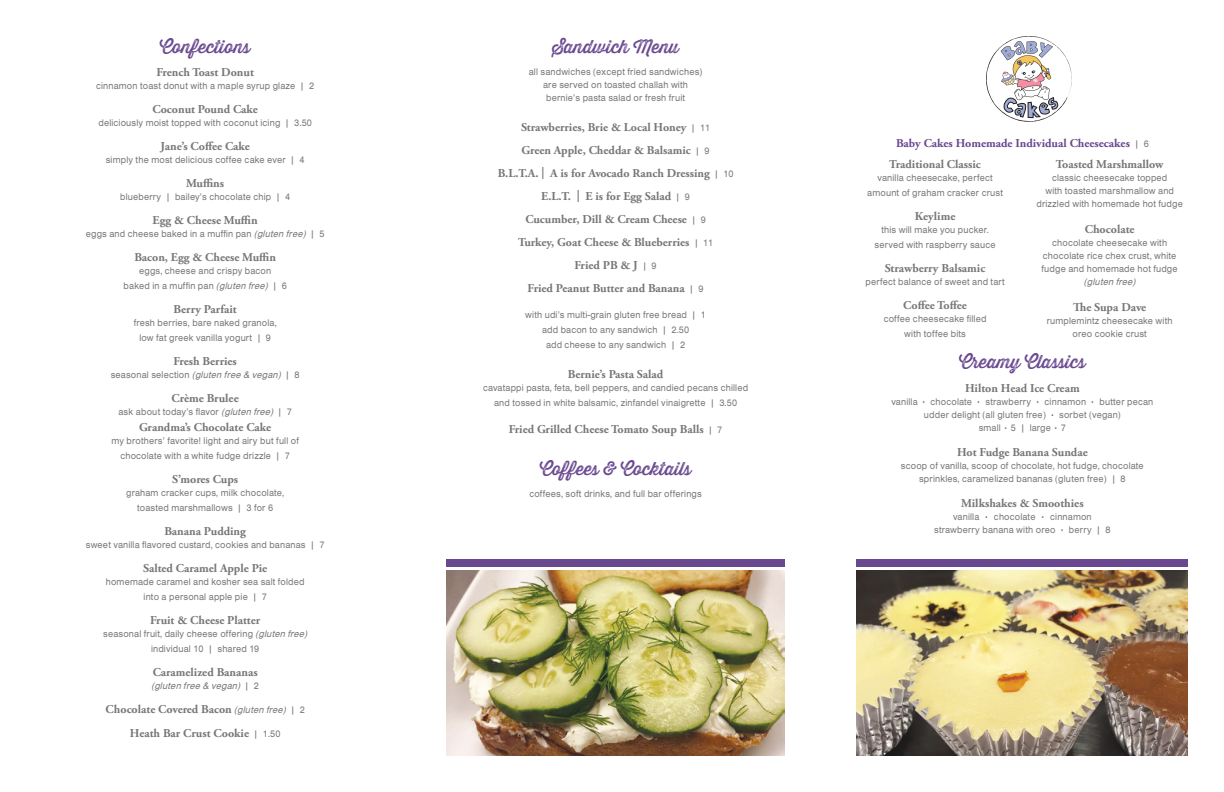
<style>
.page{position:relative;width:1224px;height:792px;background:#fff}
.page>*{position:absolute;margin:0;border:0;box-sizing:border-box;transform-origin:0 0}
.t1{font:18px "Thirsty Rough Reg Two";color:#69488f}
.t2{font:700 12px/23px "Adobe Garamond Pro";color:#767779;text-align:center}
.t3{font:700 12px/21.2px "Adobe Garamond Pro";color:#69488f}
.t4{font:10px/15px "Sans Extended Regular DTC";letter-spacing:.02em;color:#767779;text-align:center;scale:.8 1}
.t5{font:italic 10px "Sans Extended Regular DTC";color:#767779;scale:.8 1}
.s1{font-style:italic}
.s2{font-style:normal}
.s3{font-family:"Sans Extended Regular DTC";font-weight:400;font-style:italic;font-size:10px}
.s4{font-family:"Sans Extended Regular DTC";font-weight:400;font-size:10px}
.s5{font-family:"Sans Extended Regular DTC";font-weight:400;font-size:10px;color:#767779}
.s6{color:#767779}
</style>
<div class="page">
<img style="left:447px;top:571px;width:338px;height:185px">
<div style="left:446px;top:559px;width:339px;height:7px;background:#69488f"></div>
<div style="left:857px;top:559px;width:331px;height:7px;background:#69488f"></div>
<svg style="left:986px;top:36px;width:86px;height:86px"></svg>
<img style="left:857px;top:571px;width:331px;height:185px">
<h1 class="t1" style="left:160px;top:33px;width:92px">Confections</h1>
<p class="t2" style="left:157px;top:61px;width:99px">French Toast Donut</p>
<p class="t4" style="left:96px;top:78px;width:274px">cinnamon toast donut with a maple syrup glaze | 2</p>
<p class="t2" style="left:152px;top:98px;width:107px">Coconut Pound Cake</p>
<p class="t4" style="left:98px;top:115px;width:268px">deliciously moist topped with coconut icing | 3.50</p>
<p class="t2" style="left:160px;top:135px;width:91px">Jane’s Coffee Cake</p>
<p class="t4" style="left:106px;top:152px;width:250px">simply the most delicious coffee cake ever | 4</p>
<p class="t2" style="left:186px;top:172px;width:40px">Muffins</p>
<p class="t4" style="left:120px;top:189px;width:214px">blueberry | bailey’s chocolate chip | 4</p>
<p class="t2" style="left:153px;top:209px;width:107px">Egg &amp; Cheese Muffin</p>
<p class="t4" style="left:86px;top:226px;width:300px">eggs and cheese baked in a muffin pan <span class="s1">(gluten free)</span> | 5</p>
<p class="t2" style="left:134px;top:246px;width:143px">Bacon, Egg &amp; Cheese Muffin</p>
<p class="t4" style="left:124px;top:263px;width:205px">eggs, cheese and crispy bacon<br>baked in a muffin pan <span class="s1">(gluten free)</span> | 6</p>
<p class="t2" style="left:174px;top:298px;width:65px">Berry Parfait</p>
<p class="t4" style="left:134px;top:315px;width:180px">fresh berries, bare naked granola, low fat greek vanilla yogurt | 9</p>
<p class="t2" style="left:174px;top:350px;width:65px">Fresh Berries</p>
<p class="t4" style="left:111px;top:367px;width:237px">seasonal selection <span class="s1">(gluten free &amp; vegan)</span> | 8</p>
<p class="t2" style="left:172px;top:387px;width:69px">Crème Brulee</p>
<p class="t4" style="left:118px;top:404px;width:218px">ask about today’s flavor <span class="s1">(gluten free)</span> | 7</p>
<p class="t2" style="left:139px;top:416px;width:134px">Grandma’s Chocolate Cake</p>
<p class="t4" style="left:111px;top:433px;width:236px">my brothers’ favorite! light and airy but full of chocolate with a white fudge drizzle | 7</p>
<p class="t2" style="left:172px;top:468px;width:67px">S’mores Cups</p>
<p class="t4" style="left:126px;top:485px;width:199px">graham cracker cups, milk chocolate, toasted marshmallows | 3 for 6</p>
<p class="t2" style="left:164px;top:520px;width:83px">Banana Pudding</p>
<p class="t4" style="left:86px;top:537px;width:300px">sweet vanilla flavored custard, cookies and bananas | 7</p>
<p class="t2" style="left:143px;top:557px;width:126px">Salted Caramel Apple Pie</p>
<p class="t4" style="left:106px;top:574px;width:250px">homemade caramel and kosher sea salt folded into a personal apple pie | 7</p>
<p class="t2" style="left:150px;top:609px;width:112px">Fruit &amp; Cheese Platter</p>
<p class="t4" style="left:103px;top:626px;width:260px">seasonal fruit, daily cheese offering <span class="s1">(gluten free) </span>individual 10 | shared 19</p>
<p class="t2" style="left:153px;top:661px;width:106px">Caramelized Bananas</p>
<p class="t5" style="left:151px;top:680px;width:136px">(gluten free &amp; vegan) <span class="s2">| 2</span></p>
<p class="t2" style="left:106px;top:697px;width:201px;line-height:24px">Chocolate Covered Bacon <span class="s3">(gluten free)</span> <span class="s4">| 2<br></span>Heath Bar Crust Cookie <span class="s4">| 1.50</span></p>
<h1 class="t1" style="left:552px;top:33px;width:128px">Sandwich Menu</h1>
<p class="t4" style="left:529px;top:65px;width:218px;line-height:13px">all sandwiches (except fried sandwiches) are served on toasted challah with bernie’s pasta salad or fresh fruit</p>
<p class="t2" style="left:498px;top:116px;width:237px">Strawberries, Brie &amp; Local Honey <span class="s4">| 11<br></span>Green Apple, Cheddar &amp; Balsamic <span class="s4">| 9<br></span>B.L.T.A. | A is for Avocado Ranch Dressing <span class="s4">| 10<br></span>E.L.T. | E is for Egg Salad <span class="s4">| 9<br></span>Cucumber, Dill &amp; Cream Cheese <span class="s4">| 9<br></span>Turkey, Goat Cheese &amp; Blueberries <span class="s4">| 11<br></span>Fried PB &amp; J <span class="s4">| 9<br></span>Fried Peanut Butter and Banana <span class="s4">| 9</span></p>
<p class="t4" style="left:525px;top:307px;width:227px">with udi’s multi-grain gluten free bread | 1 add bacon to any sandwich | 2.50<br>add cheese to any sandwich | 2</p>
<p class="t2" style="left:568px;top:363px;width:97px">Bernie’s Pasta Salad</p>
<p class="t4" style="left:483px;top:380px;width:333px">cavatappi pasta, feta, bell peppers, and candied pecans chilled and tossed in white balsamic, zinfandel vinaigrette | 3.50</p>
<p class="t2" style="left:509px;top:418px;width:215px">Fried Grilled Cheese Tomato Soup Balls <span class="s4">| 7</span></p>
<h1 class="t1" style="left:540px;top:455px;width:153px">Coffees &amp; Cocktails</h1>
<p class="t4" style="left:529px;top:486px;width:217px">coffees, soft drinks, and full bar offerings</p>
<p class="t3" style="left:889px;top:133px;width:261px;text-indent:7px">Baby Cakes Homemade Individual Cheesecakes <span class="s5">| 6<br></span><span class="s6">Traditional Classic</span></p>
<p class="t4" style="left:867px;top:170px;width:171px">vanilla cheesecake, perfect amount of graham cracker crust</p>
<p class="t2" style="left:915px;top:205px;width:42px">Keylime</p>
<p class="t4" style="left:875px;top:222px;width:153px">this will make you pucker. served with raspberry sauce</p>
<p class="t2" style="left:885px;top:257px;width:102px">Strawberry Balsamic</p>
<p class="t4" style="left:865px;top:274px;width:176px">perfect balance of sweet and tart</p>
<p class="t2" style="left:903px;top:294px;width:65px">Coffee Toffee</p>
<p class="t4" style="left:884px;top:311px;width:130px">coffee cheesecake filled with toffee bits</p>
<p class="t2" style="left:1056px;top:153px;width:109px">Toasted Marshmallow</p>
<p class="t4" style="left:1036px;top:171px;width:185px;line-height:13px">classic cheesecake topped<br>with toasted marshmallow and drizzled with homemade hot fudge</p>
<p class="t2" style="left:1085px;top:218px;width:51px">Chocolate</p>
<p class="t4" style="left:1042px;top:236px;width:172px;line-height:13px">chocolate cheesecake with chocolate rice chex crust, white fudge and homemade hot fudge</p>
<p class="t5" style="left:1084px;top:276px;width:69px">(gluten free)</p>
<p class="t2" style="left:1073px;top:296px;width:75px">The Supa Dave</p>
<p class="t4" style="left:1047px;top:314px;width:159px;line-height:13px">rumplemintz cheesecake with oreo cookie crust</p>
<h1 class="t1" style="left:959px;top:349px;width:128px">Creamy Classics</h1>
<p class="t2" style="left:965px;top:377px;width:116px">Hilton Head Ice Cream</p>
<p class="t4" style="left:891px;top:395px;width:329px;line-height:13px">vanilla • chocolate • strawberry • cinnamon • butter pecan udder delight (all gluten free) • sorbet (vegan)<br>small • 5 | large • 7</p>
<p class="t2" style="left:957px;top:441px;width:132px">Hot Fudge Banana Sundae</p>
<p class="t4" style="left:901px;top:459px;width:305px;line-height:13px">scoop of vanilla, scoop of chocolate, hot fudge, chocolate sprinkles, caramelized bananas (gluten free) | 8</p>
<p class="t2" style="left:961px;top:492px;width:124px">Milkshakes &amp; Smoothies</p>
<p class="t4" style="left:934px;top:510px;width:222px;line-height:13px">vanilla • chocolate • cinnamon strawberry banana with oreo • berry | 8</p>
</div>
